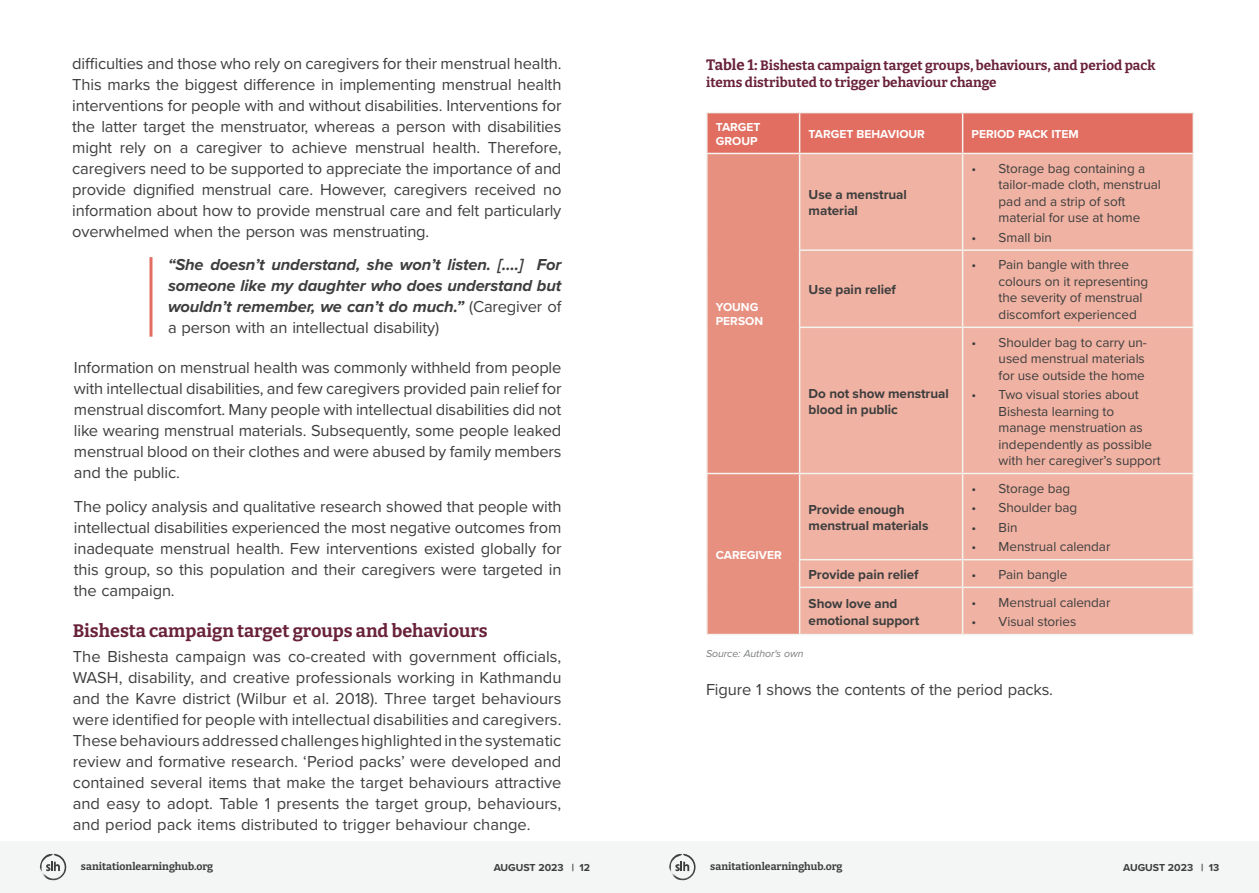
<style>
.page{position:relative;width:1259px;height:893px;background:#fff}
.page>*{position:absolute;margin:0;border:0;box-sizing:border-box;transform-origin:0 0}
.Title_-_H2{font:100 18px "Bitter";color:#692239}
.Body{font:16.5px/21px "Proxima Nova";letter-spacing:-.01em;color:#3e3e3f;text-align:justify}
.Quote_-_KII_PINK{font:italic 700 16.5px/21px "Proxima Nova";letter-spacing:-.01em;color:#3e3e3f;text-align:justify}
.t1{font:13.5px/16.5px "Proxima Nova";letter-spacing:-.005em;color:#3e3e3f}
.Table_-_Body{font:700 13.5px/16.5px "Proxima Nova";letter-spacing:-.005em;color:#3e3e3f}
.Title_-_Table{font:100 13.5px/16.2px "Bitter";color:#692239}
.Table_-_Data_Title{font:700 12px/14.4px "Proxima Nova";color:#fff}
.t2{font:100 10.5px "Bitter";color:#3e3e3f}
.t3{font:700 10.5px "Proxima Nova";color:#3e3e3f}
.Source{font:italic 10.5px "Proxima Nova";letter-spacing:-.005em;color:#7a7c7f}
.s1{font-weight:400;font-style:normal}
.s2{font-size:15px}
</style>
<div class="page">
<hr style="left:149px;top:257px;width:3px;height:80px;background:#e16e61">
<hr style="left:706px;top:112px;width:93px;height:1px;background:#f3f3ef">
<hr style="left:706px;top:634px;width:93px;height:1px;background:#f3f3ef">
<hr style="left:799px;top:112px;width:163px;height:1px;background:#f3f3ef">
<hr style="left:962px;top:112px;width:232px;height:1px;background:#f3f3ef">
<hr style="left:1192px;top:113px;width:2px;height:40px;background:#f3f3ef">
<hr style="left:1192px;top:154px;width:2px;height:95px;background:#f3f3ef">
<hr style="left:1192px;top:251px;width:2px;height:76px;background:#f3f3ef">
<hr style="left:1192px;top:328px;width:2px;height:145px;background:#f3f3ef">
<hr style="left:1192px;top:474px;width:2px;height:85px;background:#f3f3ef">
<svg style="left:706px;top:113px;width:487px;height:521px;background:#eda798"></svg>
<hr style="left:1192px;top:560px;width:2px;height:27px;background:#f3f3ef">
<hr style="left:799px;top:588px;width:1px;height:46px;background:#f3f3ef">
<hr style="left:962px;top:588px;width:1px;height:46px;background:#f3f3ef">
<hr style="left:1192px;top:588px;width:2px;height:46px;background:#f3f3ef">
<hr style="left:799px;top:153px;width:163px;height:1px;background:#f3f3ef">
<hr style="left:962px;top:153px;width:232px;height:1px;background:#f3f3ef">
<hr style="left:799px;top:249px;width:163px;height:2px;background:#f3f3ef">
<hr style="left:962px;top:249px;width:232px;height:2px;background:#f3f3ef">
<hr style="left:799px;top:327px;width:163px;height:1px;background:#f3f3ef">
<hr style="left:962px;top:327px;width:232px;height:1px;background:#f3f3ef">
<hr style="left:799px;top:473px;width:163px;height:1px;background:#f3f3ef">
<hr style="left:962px;top:473px;width:232px;height:1px;background:#f3f3ef">
<hr style="left:799px;top:559px;width:163px;height:1px;background:#f3f3ef">
<hr style="left:962px;top:559px;width:232px;height:1px;background:#f3f3ef">
<hr style="left:799px;top:587px;width:163px;height:1px;background:#f3f3ef">
<hr style="left:962px;top:587px;width:232px;height:1px;background:#f3f3ef">
<hr style="left:799px;top:634px;width:163px;height:1px;background:#f3f3ef">
<hr style="left:962px;top:634px;width:232px;height:1px;background:#f3f3ef">
<div style="left:629px;top:841px;width:630px;height:52px;background:#f4f5f5"></div>
<div style="left:0;top:841px;width:629px;height:52px;background:#f4f5f5"></div>
<svg style="left:669px;top:854px;width:26px;height:26px"></svg>
<svg style="left:40px;top:854px;width:26px;height:26px"></svg>
<p class="Body" style="left:72px;top:52px;width:491px">difficulties and those who rely on caregivers for their menstrual health.<br>This marks the biggest difference in implementing menstrual health interventions for people with and without disabilities. Interventions for the latter target the menstruator, whereas a person with disabilities might rely on a caregiver to achieve menstrual health. Therefore, caregivers need to be supported to appreciate the importance of and provide dignified menstrual care. However, caregivers received no information about how to provide menstrual care and felt particularly overwhelmed when the person was menstruating.</p>
<p class="Quote_-_KII_PINK" style="left:168px;top:254px;width:395px">“She doesn’t understand, she won’t listen. [….] For someone like my daughter who does understand but wouldn’t remember, we can’t do much.” <span class="s1">(Caregiver of a person with an intellectual disability)</span></p>
<p class="Body" style="left:74px;top:357px;width:489px">Information on menstrual health was commonly withheld from people with intellectual disabilities, and few caregivers provided pain relief for menstrual discomfort. Many people with intellectual disabilities did not like wearing menstrual materials. Subsequently, some people leaked menstrual blood on their clothes and were abused by family members and the public.</p>
<p class="Body" style="left:74px;top:495px;width:489px">The policy analysis and qualitative research showed that people with intellectual disabilities experienced the most negative outcomes from inadequate menstrual health. Few interventions existed globally for this group, so this population and their caregivers were targeted in the campaign.</p>
<p class="Title_-_H2" style="left:73px;top:619px;width:416px">Bishesta campaign target groups and behaviours</p>
<p class="Body" style="left:73px;top:646px;width:490px">The Bishesta campaign was co-created with government officials, WASH, disability, and creative professionals working in Kathmandu and the Kavre district (Wilbur et al. 2018). Three target behaviours were identified for people with intellectual disabilities and caregivers.<br>These behaviours addressed challenges highlighted in the systematic review and formative research. ‘Period packs’ were developed and contained several items that make the target behaviours attractive and easy to adopt. Table 1 presents the target group, behaviours, and period pack items distributed to trigger behaviour change.</p>
<p class="Title_-_Table" style="left:706px;top:57px;width:451px"><span class="s2">Table 1:</span> Bishesta campaign target groups, behaviours, and period pack items distributed to trigger behaviour change</p>
<p class="Table_-_Data_Title" style="left:716px;top:119px;width:46px">TARGET<br>GROUP</p>
<p class="Table_-_Data_Title" style="left:808px;top:126px;width:118px">TARGET BEHAVIOUR</p>
<p class="Table_-_Data_Title" style="left:971px;top:126px;width:109px">PERIOD PACK ITEM</p>
<p class="Table_-_Data_Title" style="left:716px;top:300px;width:49px">YOUNG<br>PERSON</p>
<p class="Table_-_Data_Title" style="left:716px;top:547px;width:67px">CAREGIVER</p>
<p class="Table_-_Body" style="left:808px;top:186px;width:100px">Use a menstrual material</p>
<p class="Table_-_Body" style="left:808px;top:281px;width:89px">Use pain relief</p>
<p class="Table_-_Body" style="left:808px;top:384px;width:142px">Do not show menstrual blood in public</p>
<p class="Table_-_Body" style="left:808px;top:501px;width:121px">Provide enough menstrual materials</p>
<p class="t1" style="left:998px;top:159px;width:164px;text-indent:-27px">• Storage bag containing a tailor-made cloth, menstrual pad and a strip of soft material for use at home</p>
<p class="t1" style="left:971px;top:228px;width:82px">• Small bin</p>
<p class="t1" style="left:998px;top:256px;width:151px;text-indent:-27px">• Pain bangle with three colours on it representing the severity of menstrual discomfort experienced</p>
<p class="t1" style="left:998px;top:333px;width:150px;text-indent:-27px">• Shoulder bag to carry un&shy;used menstrual materials for use outside the home</p>
<p class="t1" style="left:998px;top:386px;width:164px;text-indent:-27px">• Two visual stories about<br>Bishesta learning to manage menstruation as independently as possible with her caregiver’s support</p>
<p class="t1" style="left:971px;top:479px;width:100px">• Storage bag</p>
<p class="t1" style="left:971px;top:499px;width:107px">• Shoulder bag</p>
<p class="t1" style="left:971px;top:518px;width:47px">• Bin</p>
<p class="t1" style="left:971px;top:538px;width:140px">• Menstrual calendar</p>
<p class="Table_-_Body" style="left:808px;top:566px;width:111px">Provide pain relief</p>
<p class="t1" style="left:971px;top:565px;width:97px">• Pain bangle</p>
<p class="Table_-_Body" style="left:808px;top:595px;width:112px">Show love and emotional support</p>
<p class="t1" style="left:971px;top:593px;width:140px">• Menstrual calendar</p>
<p class="t1" style="left:971px;top:613px;width:106px">• Visual stories</p>
<p class="Source" style="left:706px;top:646px;width:99px">Source: Author's own</p>
<p class="Body" style="left:706px;top:679px;width:348px">Figure 1 shows the contents of the period packs.</p>
<p class="t2" style="left:81px;top:859px;width:134px">sanitationlearninghub.org</p>
<p class="t3" style="left:494px;top:860px;width:98px">AUGUST 2023 | 12</p>
<p class="t2" style="left:710px;top:859px;width:134px">sanitationlearninghub.org</p>
<p class="t3" style="left:1123px;top:860px;width:98px">AUGUST 2023 | 13</p>
</div>
